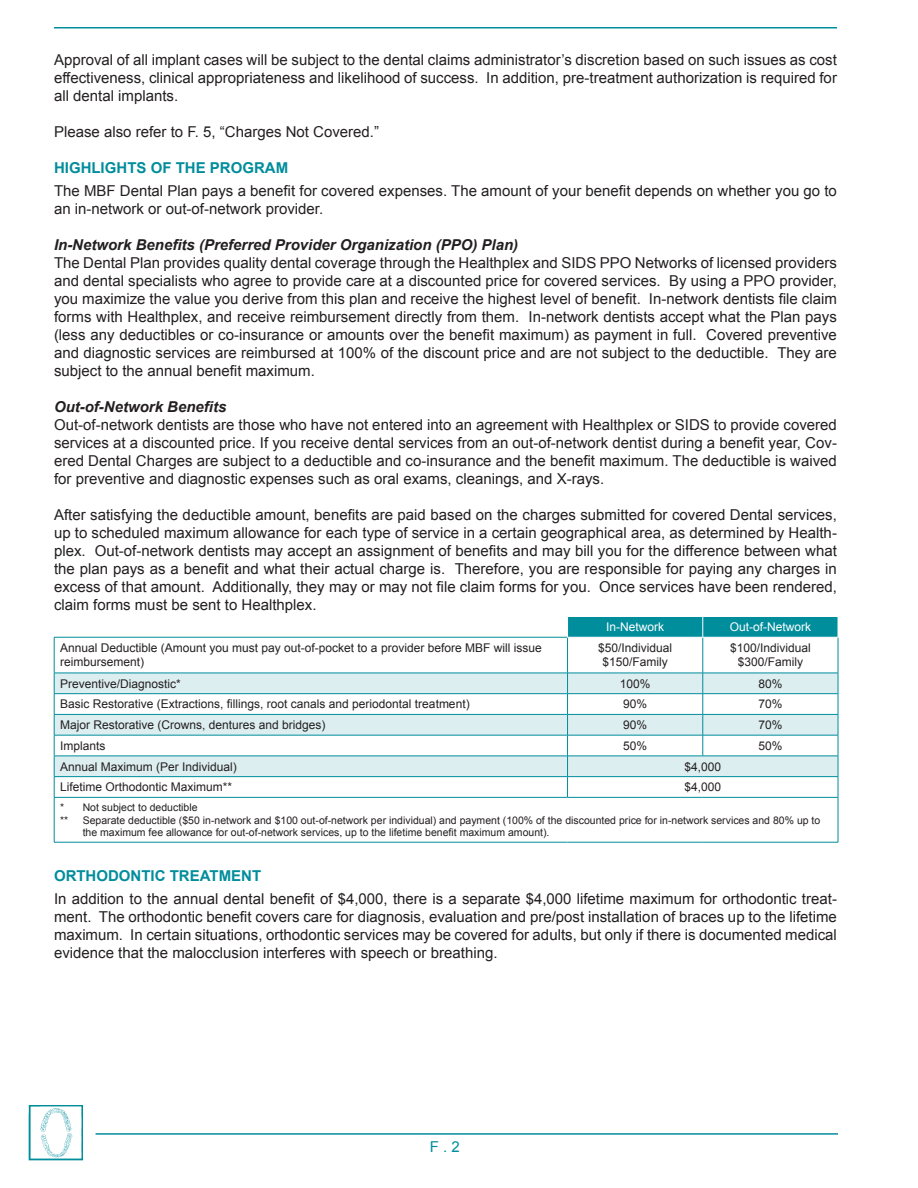
<style>
.page{position:relative;width:918px;height:1188px;background:#fff}
.page>*{position:absolute;margin:0;border:0;box-sizing:border-box;transform-origin:0 0}
.Body_text{font:15px/18px "Arial";color:#231f20;text-align:justify}
.t1{font:italic 700 15px "Arial";color:#231f20}
.Subhead_1{font:700 15px "Arial";color:#008d9c}
.Subhead_1-2{font:15px "Arial";color:#008d9c}
.t2{font:12px/14.4px "Arial";color:#231f20}
.t3{font:12px "Arial";color:#fff}
.t4{font:10.5px/12.6px "Arial";color:#231f20}
</style>
<div class="page">
<hr style="left:54px;top:27px;width:783px;height:1px;background:#008d9c">
<img style="left:29px;top:1105px;width:54px;height:55px">
<hr style="left:96px;top:1133px;width:742px;height:2px;background:#008d9c">
<svg style="left:55px;top:674px;width:783px;height:102px;fill:#ddeef1"></svg>
<hr style="left:54px;top:637px;width:513px;height:1px;background:#008d9c">
<hr style="left:54px;top:637px;width:1px;height:36px;background:#008d9c">
<hr style="left:567px;top:637px;width:1px;height:36px;background:#008d9c">
<hr style="left:703px;top:637px;width:1px;height:36px;background:#008d9c">
<hr style="left:838px;top:637px;width:1px;height:36px;background:#008d9c">
<hr style="left:54px;top:714px;width:514px;height:1px;background:#008d9c">
<hr style="left:568px;top:714px;width:135px;height:1px;background:#008d9c">
<hr style="left:703px;top:714px;width:135px;height:1px;background:#008d9c">
<hr style="left:54px;top:735px;width:514px;height:1px;background:#008d9c">
<hr style="left:568px;top:735px;width:135px;height:1px;background:#008d9c">
<hr style="left:703px;top:735px;width:135px;height:1px;background:#008d9c">
<hr style="left:54px;top:756px;width:514px;height:1px;background:#008d9c">
<hr style="left:568px;top:756px;width:135px;height:1px;background:#008d9c">
<hr style="left:703px;top:756px;width:135px;height:1px;background:#008d9c">
<hr style="left:54px;top:776px;width:514px;height:1px;background:#008d9c">
<hr style="left:568px;top:776px;width:135px;height:1px;background:#008d9c">
<hr style="left:703px;top:776px;width:135px;height:1px;background:#008d9c">
<hr style="left:54px;top:797px;width:514px;height:1px;background:#008d9c">
<hr style="left:54px;top:798px;width:1px;height:44px;background:#008d9c">
<hr style="left:568px;top:797px;width:135px;height:1px;background:#008d9c">
<hr style="left:703px;top:797px;width:135px;height:1px;background:#008d9c">
<hr style="left:838px;top:798px;width:1px;height:44px;background:#008d9c">
<hr style="left:54px;top:842px;width:514px;height:1px;background:#008d9c">
<hr style="left:568px;top:842px;width:135px;height:1px;background:#008d9c">
<hr style="left:703px;top:842px;width:135px;height:1px;background:#008d9c">
<div style="left:568px;top:617px;width:270px;height:20px;background:#008d9c"></div>
<hr style="left:567px;top:637px;width:136px;height:1px;background:#fff">
<hr style="left:703px;top:637px;width:135px;height:1px;background:#fff">
<hr style="left:54px;top:673px;width:514px;height:1px;background:#008d9c">
<svg style="left:54px;top:673px;width:1px;height:124px"></svg>
<hr style="left:568px;top:673px;width:135px;height:1px;background:#008d9c">
<svg style="left:567px;top:673px;width:1px;height:124px"></svg>
<hr style="left:703px;top:673px;width:135px;height:1px;background:#008d9c">
<svg style="left:703px;top:673px;width:1px;height:83px"></svg>
<svg style="left:838px;top:673px;width:1px;height:124px"></svg>
<hr style="left:54px;top:693px;width:514px;height:1px;background:#008d9c">
<hr style="left:568px;top:693px;width:135px;height:1px;background:#008d9c">
<hr style="left:703px;top:693px;width:135px;height:1px;background:#008d9c">
<p class="Body_text" style="left:54px;top:51px;width:784px">Approval of all implant cases will be subject to the dental claims administrator’s discretion based on such issues as cost effectiveness, clinical appropriateness and likelihood of success. In addition, pre-treatment authorization is required for all dental implants.</p>
<p class="Body_text" style="left:54px;top:123px;width:327px">Please also refer to F. 5, “Charges Not Covered.”</p>
<p class="Subhead_1" style="left:54px;top:158px;width:236px">HIGHLIGHTS OF THE PROGRAM</p>
<p class="Body_text" style="left:54px;top:182px;width:784px">The MBF Dental Plan pays a benefit for covered expenses. The amount of your benefit depends on whether you go to an in-network or out-of-network provider.</p>
<p class="t1" style="left:54px;top:235px;width:466px">In-Network Benefits (Preferred Provider Organization (PPO) Plan)</p>
<p class="Body_text" style="left:54px;top:254px;width:784px">The Dental Plan provides quality dental coverage through the Healthplex and SIDS PPO Networks of licensed providers and dental specialists who agree to provide care at a discounted price for covered services. By using a PPO provider, you maximize the value you derive from this plan and receive the highest level of benefit. In-network dentists file claim forms with Healthplex, and receive reimbursement directly from them. In-network dentists accept what the Plan pays (less any deductibles or co-insurance or amounts over the benefit maximum) as payment in full. Covered preventive and diagnostic services are reimbursed at 100% of the discount price and are not subject to the deductible. They are subject to the annual benefit maximum.</p>
<p class="t1" style="left:54px;top:397px;width:174px">Out-of-Network Benefits</p>
<p class="Body_text" style="left:54px;top:416px;width:784px">Out-of-network dentists are those who have not entered into an agreement with Healthplex or SIDS to provide covered services at a discounted price. If you receive dental services from an out-of-network dentist during a benefit year, Cov&shy;ered Dental Charges are subject to a deductible and co-insurance and the benefit maximum. The deductible is waived for preventive and diagnostic expenses such as oral exams, cleanings, and X-rays.</p>
<p class="Body_text" style="left:54px;top:506px;width:784px">After satisfying the deductible amount, benefits are paid based on the charges submitted for covered Dental services, up to scheduled maximum allowance for each type of service in a certain geographical area, as determined by Health&shy;plex. Out-of-network dentists may accept an assignment of benefits and may bill you for the difference between what the plan pays as a benefit and what their actual charge is. Therefore, you are responsible for paying any charges in excess of that amount. Additionally, they may or may not file claim forms for you. Once services have been rendered, claim forms must be sent to Healthplex.</p>
<p class="t3" style="left:606px;top:619px;width:60px">In-Network</p>
<p class="t3" style="left:730px;top:619px;width:83px">Out-of-Network</p>
<p class="t2" style="left:60px;top:641px;width:483px">Annual Deductible (Amount you must pay out-of-pocket to a provider before MBF will issue reimbursement)</p>
<p class="t2" style="left:598px;top:641px;width:76px">$50/Individual</p>
<p class="t2" style="left:730px;top:641px;width:82px">$100/Individual</p>
<p class="t2" style="left:738px;top:655px;width:67px">$300/Family</p>
<p class="t2" style="left:602px;top:655px;width:67px">$150/Family</p>
<p class="t2" style="left:60px;top:676px;width:122px">Preventive/Diagnostic*</p>
<p class="t2" style="left:620px;top:676px;width:32px">100%</p>
<p class="t2" style="left:758px;top:676px;width:26px">80%</p>
<p class="t2" style="left:60px;top:697px;width:411px">Basic Restorative (Extractions, fillings, root canals and periodontal treatment)</p>
<p class="t2" style="left:623px;top:697px;width:26px">90%</p>
<p class="t2" style="left:758px;top:697px;width:26px">70%</p>
<p class="t2" style="left:60px;top:718px;width:267px">Major Restorative (Crowns, dentures and bridges)</p>
<p class="t2" style="left:623px;top:718px;width:26px">90%</p>
<p class="t2" style="left:758px;top:718px;width:26px">70%</p>
<p class="t2" style="left:60px;top:739px;width:47px">Implants</p>
<p class="t2" style="left:623px;top:739px;width:26px">50%</p>
<p class="t2" style="left:758px;top:739px;width:26px">50%</p>
<p class="t2" style="left:60px;top:759px;width:178px">Annual Maximum (Per Individual)</p>
<p class="t2" style="left:684px;top:759px;width:38px">$4,000</p>
<p class="t2" style="left:60px;top:780px;width:174px">Lifetime Orthodontic Maximum**</p>
<p class="t2" style="left:684px;top:780px;width:38px">$4,000</p>
<p class="t4" style="left:60px;top:801px;width:139px">* Not subject to deductible</p>
<p class="t4" style="left:60px;top:814px;width:10px">**</p>
<p class="t4" style="left:83px;top:814px;width:739px">Separate deductible ($50 in-network and $100 out-of-network per individual) and payment (100% of the discounted price for in-network services and 80% up to the maximum fee allowance for out-of-network services, up to the lifetime benefit maximum amount).</p>
<p class="Subhead_1" style="left:54px;top:866px;width:209px">ORTHODONTIC TREATMENT</p>
<p class="Body_text" style="left:54px;top:890px;width:784px">In addition to the annual dental benefit of $4,000, there is a separate $4,000 lifetime maximum for orthodontic treat&shy;ment. The orthodontic benefit covers care for diagnosis, evaluation and pre/post installation of braces up to the lifetime maximum. In certain situations, orthodontic services may be covered for adults, but only if there is documented medical evidence that the malocclusion interferes with speech or breathing.</p>
<p class="Subhead_1-2" style="left:430px;top:1137px;width:32px">F . 2</p>
</div>
